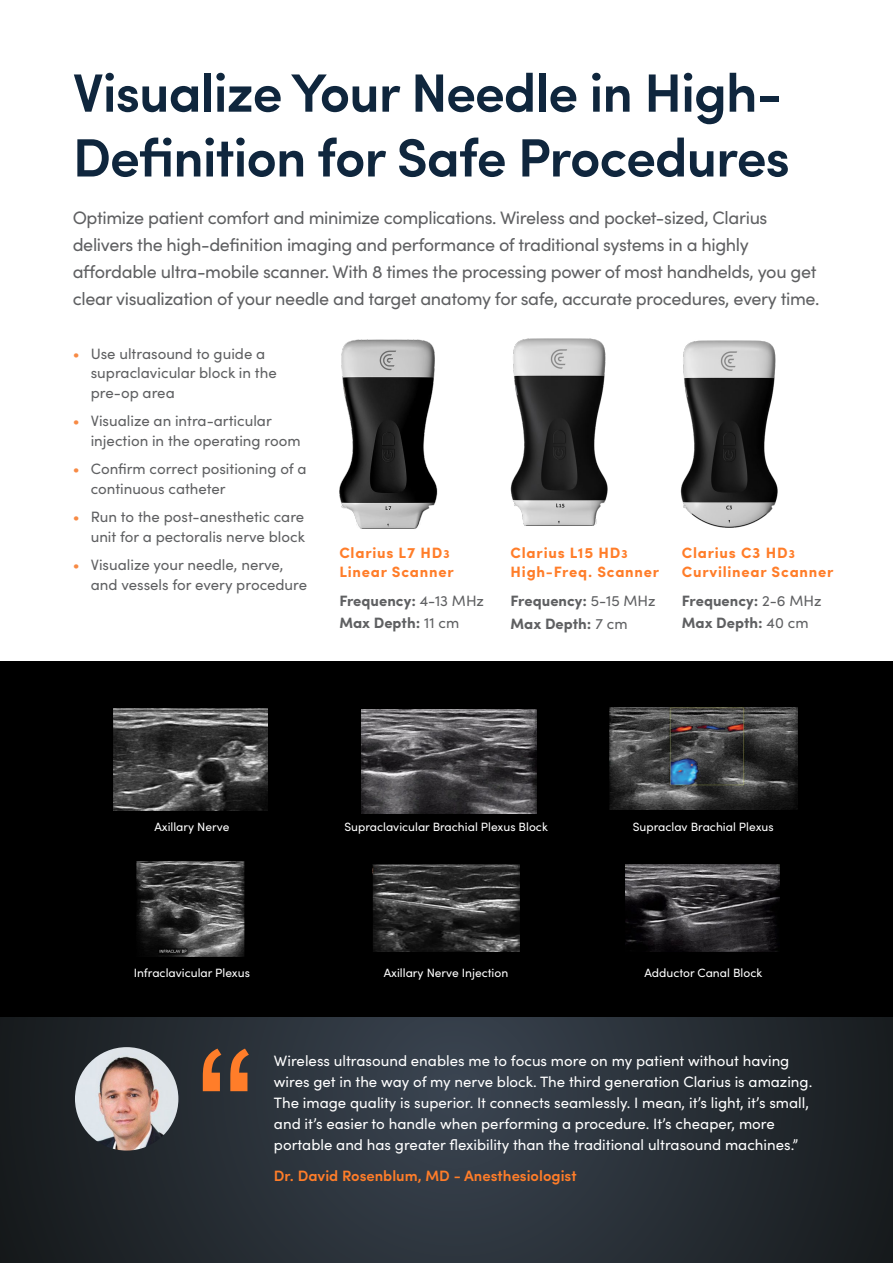
<style>
.page{position:relative;width:893px;height:1263px;background:#fff}
.page>*{position:absolute;margin:0;border:0;box-sizing:border-box;transform-origin:0 0}
.t1{font:600 54px/64.8px "Sofia Pro";letter-spacing:-.02em;color:#0f263d}
.t2{font:18px/27px "Sofia Pro";letter-spacing:-.02em;color:#5f6062}
.t3{font:15px/21px "Sofia Pro";color:#fff}
.t4{font:15px/19.5px "Sofia Pro";color:#5f6062}
.t5{font:700 15px/21.9px "Sofia Pro";color:#5f6062}
.t6{font:700 15px/19.5px "Sofia Pro";letter-spacing:.05em;color:#ff7d29}
.t7{font:600 15px "Sofia Pro";color:#ff7d29}
.t8{font:12px "Sofia Pro";color:#fff}
.s1{color:#f78a45}
.s2{font-size:12px}
.s3{font-weight:400}
</style>
<div class="page">
<svg style="left:0;top:1017px;width:893px;height:246px;background:#272e35"></svg>
<img style="left:75px;top:1047px;width:103px;height:103px;border-radius:52px">
<svg style="left:203px;top:1048px;width:46px;height:43px;background:#99582f"></svg>
<div style="left:0;top:662px;width:893px;height:355px;background:#000"></div>
<img style="left:113px;top:709px;width:155px;height:102px">
<img style="left:362px;top:709px;width:175px;height:104px">
<img style="left:609px;top:707px;width:188px;height:102px">
<img style="left:136px;top:862px;width:108px;height:94px">
<img style="left:372px;top:865px;width:148px;height:86px">
<img style="left:339px;top:339px;width:99px;height:190px">
<img style="left:510px;top:338px;width:98px;height:188px">
<img style="left:680px;top:340px;width:98px;height:188px">
<img style="left:625px;top:864px;width:155px;height:87px">
<h1 class="t1" style="left:73px;top:57px;width:719px">Visualize Your Needle in High-<br>Definition for Safe Procedures</h1>
<p class="t2" style="left:73px;top:203px;width:748px">Optimize patient comfort and minimize complications. Wireless and pocket-sized, Clarius delivers the high-definition imaging and performance of traditional systems in a highly affordable ultra-mobile scanner. With 8 times the processing power of most handhelds, you get clear visualization of your needle and target anatomy for safe, accurate procedures, every time.</p>
<p class="t4" style="left:91px;top:343px;width:188px;text-indent:-18px"><span class="s1">•</span> Use ultrasound to guide a supraclavicular block in the pre-op area</p>
<p class="t4" style="left:91px;top:410px;width:211px;text-indent:-18px"><span class="s1">•</span> Visualize an intra-articular injection in the operating room</p>
<p class="t4" style="left:91px;top:458px;width:217px;text-indent:-18px"><span class="s1">•</span> Confirm correct positioning of a continuous catheter</p>
<p class="t4" style="left:73px;top:506px;width:234px;text-align:right"><span class="s1">•</span> Run to the post-anesthetic care unit for a pectoralis nerve block</p>
<p class="t4" style="left:91px;top:554px;width:218px;text-indent:-18px"><span class="s1">•</span> Visualize your needle, nerve, and vessels for every procedure</p>
<p class="t6" style="left:339px;top:542px;width:116px">Clarius L7 HD<span class="s2">3<br></span>Linear Scanner</p>
<p class="t5" style="left:339px;top:589px;width:146px">Frequency: <span class="s3">4-13 MHz<br></span>Max Depth: <span class="s3">11 cm</span></p>
<p class="t6" style="left:511px;top:542px;width:150px">Clarius L15 HD<span class="s2">3<br></span>High-Freq. Scanner</p>
<p class="t5" style="left:511px;top:588px;width:146px;line-height:23.4px">Frequency: <span class="s3">5-15 MHz<br></span>Max Depth: <span class="s3">7 cm</span></p>
<p class="t6" style="left:682px;top:542px;width:153px">Clarius C3 HD<span class="s2">3<br></span>Curvilinear Scanner</p>
<p class="t5" style="left:682px;top:589px;width:141px">Frequency: <span class="s3">2-6 MHz<br></span>Max Depth: <span class="s3">40 cm</span></p>
<p class="t8" style="left:154px;top:818px;width:77px">Axillary Nerve</p>
<p class="t8" style="left:344px;top:818px;width:205px">Supraclavicular Brachial Plexus Block</p>
<p class="t8" style="left:633px;top:818px;width:142px">Supraclav Brachial Plexus</p>
<p class="t8" style="left:134px;top:964px;width:118px">Infraclavicular Plexus</p>
<p class="t8" style="left:384px;top:964px;width:126px">Axillary Nerve Injection</p>
<p class="t8" style="left:644px;top:964px;width:119px">Adductor Canal Block</p>
<p class="t3" style="left:274px;top:1049px;width:540px">Wireless ultrasound enables me to focus more on my patient without having wires get in the way of my nerve block. The third generation Clarius is amazing.<br>The image quality is superior. It connects seamlessly. I mean, it’s light, it’s small, and it’s easier to handle when performing a procedure. It’s cheaper, more portable and has greater flexibility than the traditional ultrasound machines.”</p>
<p class="t7" style="left:274px;top:1165px;width:304px">Dr. David Rosenblum, MD - Anesthesiologist</p>
</div>
